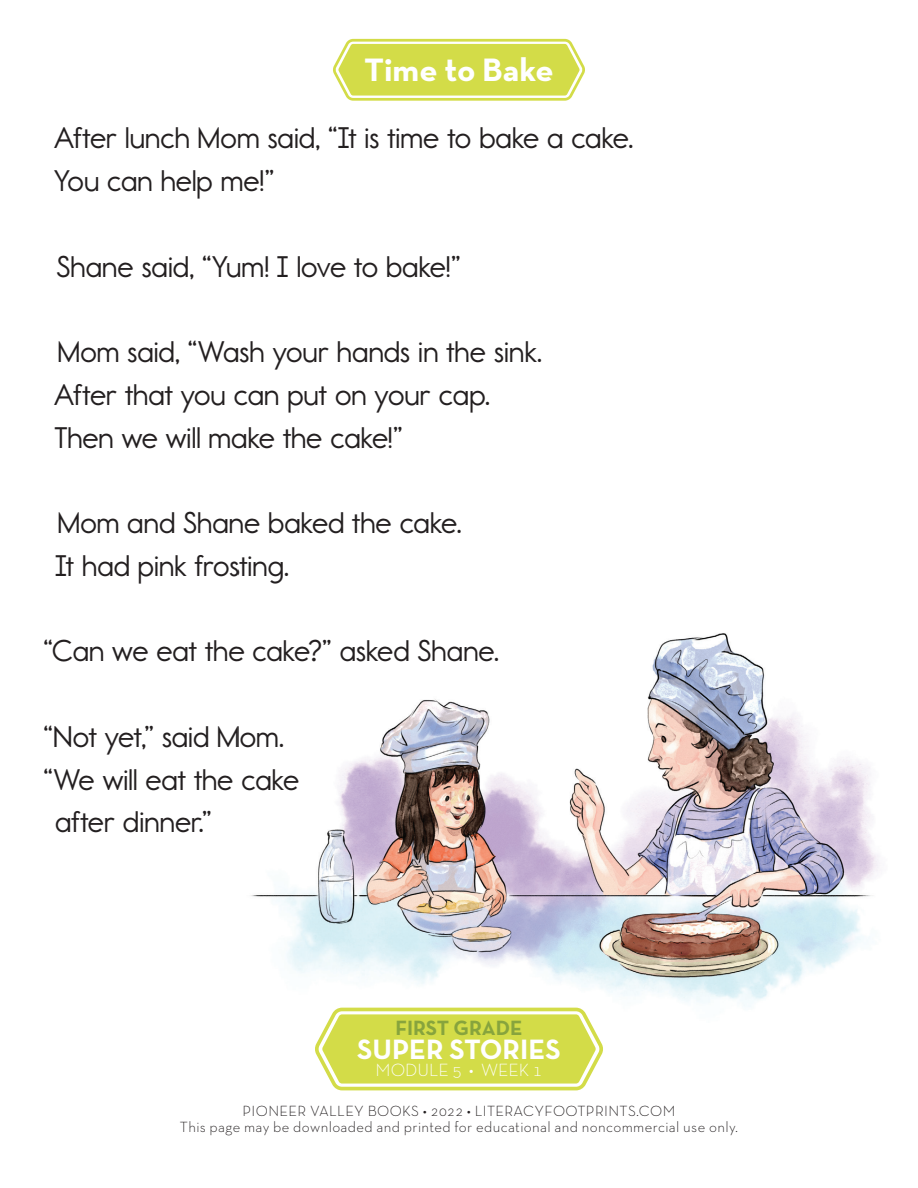
<style>
.page{position:relative;width:918px;height:1188px;background:#fff}
.page>*{position:absolute;margin:0;border:0;box-sizing:border-box;transform-origin:0 0}
.t1{font:700 33px "Neutra Text TF";color:#fff}
.t2{font:30px/42.8px "Report School Rg";color:#231f20}
.t3{font:700 28.5px "Neutra Text TF";color:#fff}
.t4{font:700 21px "Neutra Text TF";color:#87a43d}
.t5{font:300 18px "Neutra Text TF";color:#fff}
.t6{font:300 15px "Neutra Text TF";letter-spacing:.025em;color:#231f20}
</style>
<div class="page">
<svg style="left:315px;top:1029px;width:288px;height:61px;background:#d8e05e"></svg>
<svg style="left:333px;top:39px;width:252px;height:62px;background:#d9e162"></svg>
<img style="left:251px;top:633px;width:629px;height:396px">
<p class="t1" style="left:364px;top:49px;width:191px">Time to Bake</p>
<p class="t2" style="left:54px;top:117px;width:581px">After lunch Mom said, “It is time to bake a cake.</p>
<p class="t2" style="left:54px;top:159px;width:222px">You can help me!”</p>
<p class="t2" style="left:56px;top:245px;width:406px">Shane said, “Yum! I love to bake!”</p>
<p class="t2" style="left:58px;top:330px;width:486px">Mom said, “Wash your hands in the sink.</p>
<p class="t2" style="left:54px;top:373px;width:438px">After that you can put on your cap.</p>
<p class="t2" style="left:54px;top:416px;width:350px">Then we will make the cake!”</p>
<p class="t2" style="left:58px;top:501px;width:406px">Mom and Shane baked the cake.</p>
<p class="t2" style="left:55px;top:544px;width:235px">It had pink frosting.</p>
<p class="t2" style="left:43px;top:630px;width:457px">“Can we eat the cake?” asked Shane.</p>
<p class="t2" style="left:43px;top:715px;width:242px">“Not yet,” said Mom.</p>
<p class="t2" style="left:55px;top:758px;width:245px;text-indent:-12px">“We will eat the cake after dinner.”</p>
<p class="t4" style="left:395px;top:1015px;width:129px">FIRST GRADE</p>
<p class="t3" style="left:357px;top:1032px;width:205px">SUPER STORIES</p>
<p class="t5" style="left:376px;top:1059px;width:168px">MODULE 5 • WEEK 1</p>
<p class="t6" style="left:243px;top:1101px;width:434px">PIONEER VALLEY BOOKS • 2022 • LITERACYFOOTPRINTS.COM</p>
<p class="t6" style="left:180px;top:1118px;width:560px">This page may be downloaded and printed for educational and noncommercial use only.</p>
</div>
